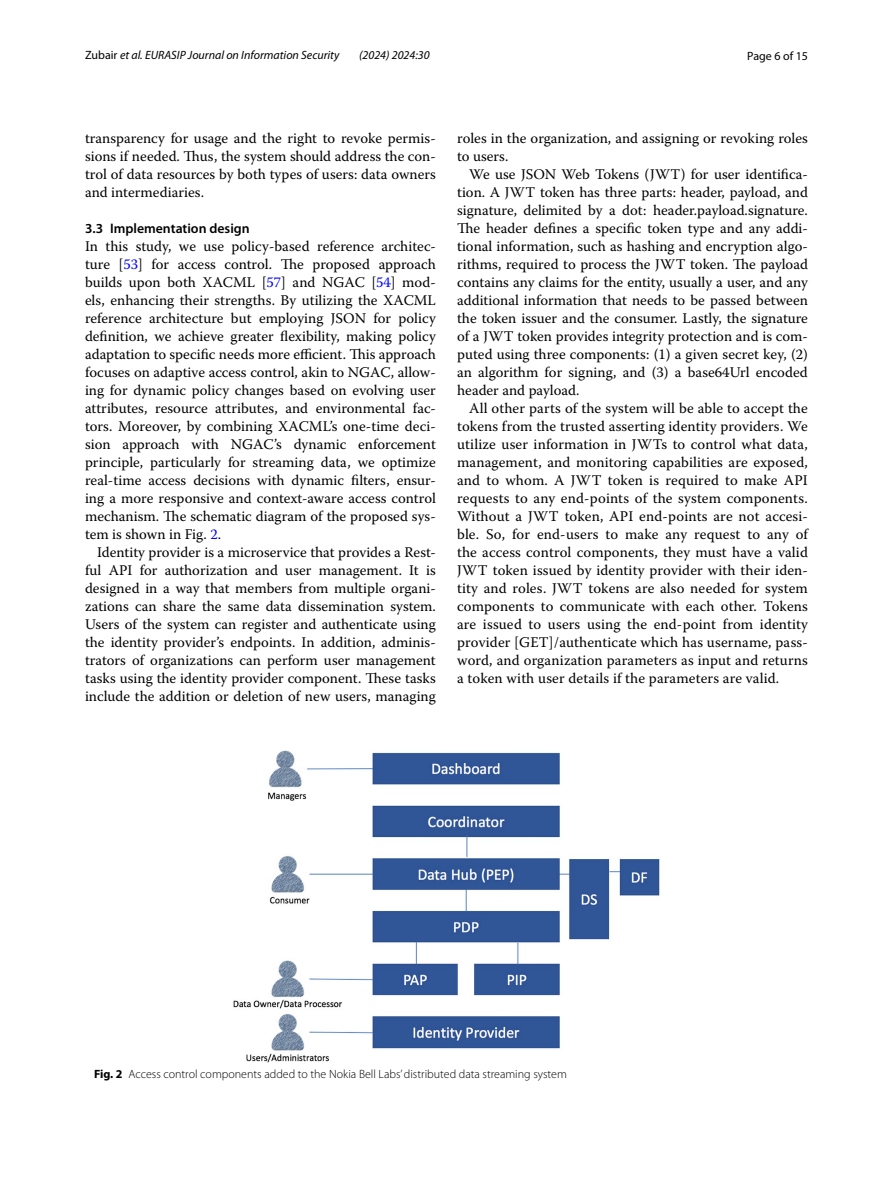
<style>
.page{position:relative;width:893px;height:1187px;background:#fff}
.page>*{position:absolute;margin:0;border:0;box-sizing:border-box;transform-origin:0 0}
.t1{font:14.7px/18px "Warnock Pro";color:#000;text-align:justify}
.t2{font:600 13.8px "Myriad Pro";color:#000}
.t3{font:300 12px "Myriad Pro";color:#000}
.t4{font:italic 12px "Myriad Pro";color:#000}
.t5{font:12px "Myriad Pro";color:#000}
.s1{font-style:normal}
.s2{color:#00f}
.s3{font-weight:700}
</style>
<div class="page">
<img style="left:234px;top:750px;width:425px;height:312px">
<p class="t4" style="left:85px;top:48px;width:256px"><span class="s1">Zubair</span> et al. EURASIP Journal on Information Security</p>
<p class="t4" style="left:359px;top:48px;width:72px">(2024) 2024:30</p>
<p class="t5" style="left:747px;top:48px;width:62px">Page 6 of 15</p>
<p class="t1" style="left:85px;top:128px;width:352px">transparency for usage and the right to revoke permis&shy;sions if needed. Thus, the system should address the con&shy;trol of data resources by both types of users: data owners and intermediaries.</p>
<p class="t2" style="left:85px;top:219px;width:166px">3.3 Implementation design</p>
<p class="t1" style="left:85px;top:236px;width:352px">In this study, we use policy-based reference architec&shy;ture [<span class="s2">53</span>] for access control. The proposed approach builds upon both XACML [<span class="s2">57</span>] and NGAC [<span class="s2">54</span>] mod&shy;els, enhancing their strengths. By utilizing the XACML reference architecture but employing JSON for policy definition, we achieve greater flexibility, making policy adaptation to specific needs more efficient. This approach focuses on adaptive access control, akin to NGAC, allow&shy;ing for dynamic policy changes based on evolving user attributes, resource attributes, and environmental fac&shy;tors. Moreover, by combining XACML’s one-time deci&shy;sion approach with NGAC’s dynamic enforcement principle, particularly for streaming data, we optimize real-time access decisions with dynamic filters, ensur&shy;ing a more responsive and context-aware access control mechanism. The schematic diagram of the proposed sys&shy;tem is shown in Fig. <span class="s2">2</span>.</p>
<p class="t1" style="left:85px;top:542px;width:352px;text-indent:12px">Identity provider is a microservice that provides a Rest&shy;ful API for authorization and user management. It is designed in a way that members from multiple organi&shy;zations can share the same data dissemination system.<br>Users of the system can register and authenticate using the identity provider’s endpoints. In addition, adminis&shy;trators of organizations can perform user management tasks using the identity provider component. These tasks include the addition or deletion of new users, managing</p>
<p class="t1" style="left:457px;top:128px;width:352px">roles in the organization, and assigning or revoking roles to users.</p>
<p class="t1" style="left:457px;top:164px;width:352px;text-indent:12px">We use JSON Web Tokens (JWT) for user identifica&shy;tion. A JWT token has three parts: header, payload, and signature, delimited by a dot: header.payload.signature.<br>The header defines a specific token type and any addi&shy;tional information, such as hashing and encryption algo&shy;rithms, required to process the JWT token. The payload contains any claims for the entity, usually a user, and any additional information that needs to be passed between the token issuer and the consumer. Lastly, the signature of a JWT token provides integrity protection and is com&shy;puted using three components: (1) a given secret key, (2) an algorithm for signing, and (3) a base64Url encoded header and payload.</p>
<p class="t1" style="left:457px;top:398px;width:352px;text-indent:12px">All other parts of the system will be able to accept the tokens from the trusted asserting identity providers. We utilize user information in JWTs to control what data, management, and monitoring capabilities are exposed, and to whom. A JWT token is required to make API requests to any end-points of the system components.<br>Without a JWT token, API end-points are not accesi&shy;ble. So, for end-users to make any request to any of the access control components, they must have a valid JWT token issued by identity provider with their iden&shy;tity and roles. JWT tokens are also needed for system components to communicate with each other. Tokens are issued to users using the end-point from identity provider [GET]/authenticate which has username, pass&shy;word, and organization parameters as input and returns a token with user details if the parameters are valid.</p>
<p class="t3" style="left:94px;top:1066px;width:474px"><span class="s3">Fig. 2</span> Access control components added to the Nokia Bell Labs’ distributed data streaming system</p>
</div>
